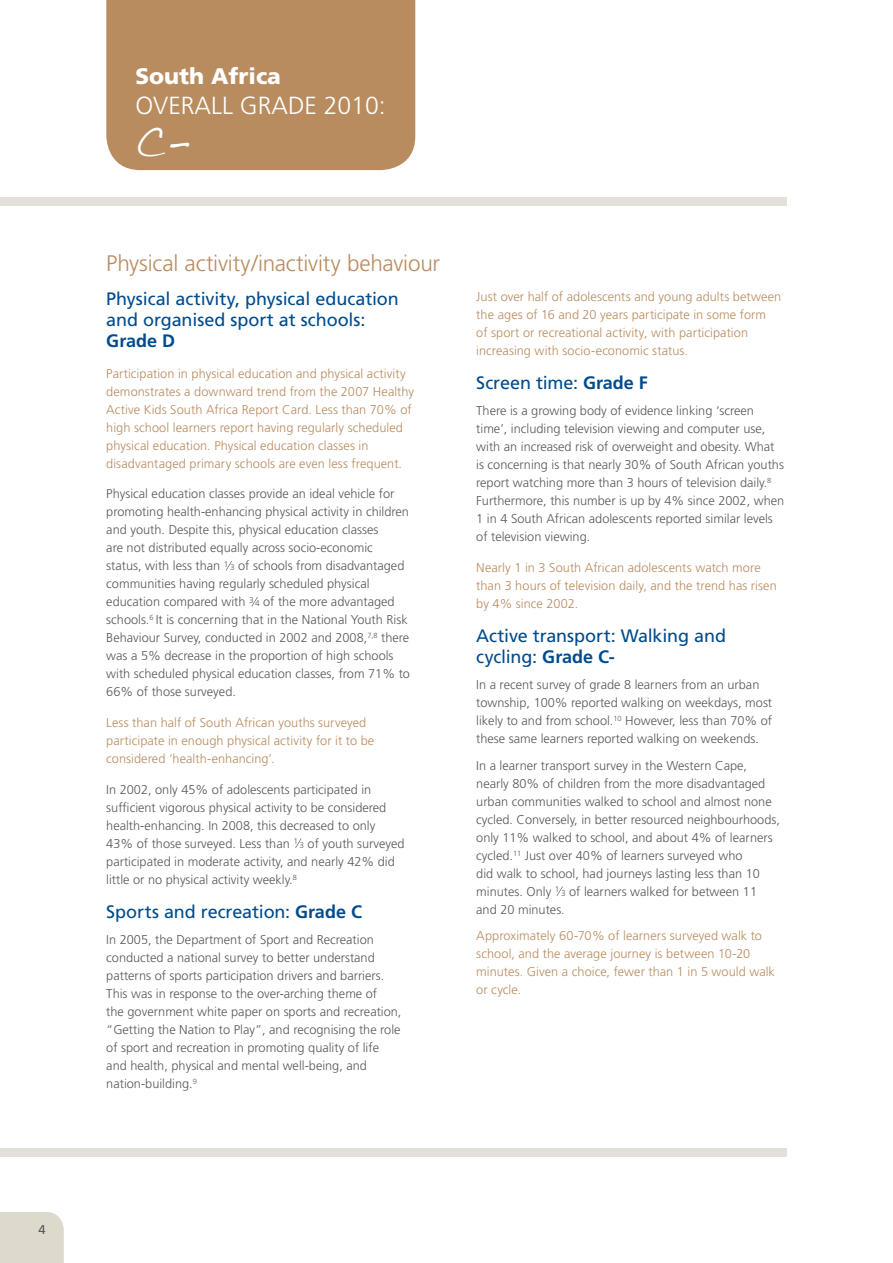
<style>
.page{position:relative;width:893px;height:1263px;background:#fff}
.page>*{position:absolute;margin:0;border:0;box-sizing:border-box;transform-origin:0 0}
.t1{font:43.5px "Handwriting Dakota";color:#fff}
.t2{font:300 24.75px "Frutiger";color:#fff}
.t3{font:300 22.5px "Frutiger";letter-spacing:-.01em;color:#b98c60}
.t4{font:900 22.5px "Frutiger";color:#fff}
.t5{font:18px/21px "Frutiger";letter-spacing:-.005em;color:#004b8d}
.t6{font:700 18px "Frutiger";color:#004b8d}
.t7{font:300 12.75px/18px "Frutiger";color:#58595b}
.t8{font:300 12.75px/18px "Frutiger";letter-spacing:.005em;color:#b98c60}
.t9{font:12.75px "Frutiger";color:#58595b}
.s1{font-size:8.25px}
.s2{font-weight:700}
</style>
<div class="page">
<div style="left:0;top:198px;width:787px;height:8px;background:#e3e0d9"></div>
<div style="left:0;top:1148px;width:787px;height:9px;background:#e3e0d9"></div>
<div style="left:0;top:1212px;width:64px;height:51px;background:#ddd9cd"></div>
<svg style="left:226px;top:561px;width:6px;height:9px"></svg>
<svg style="left:252px;top:597px;width:6px;height:9px"></svg>
<svg style="left:295px;top:838px;width:6px;height:10px"></svg>
<svg style="left:557px;top:886px;width:6px;height:10px"></svg>
<div style="left:106px;top:0;width:309px;height:170px;background:#b98c60"></div>
<p class="t9" style="left:39px;top:1222px;width:9px">4</p>
<h3 class="t4" style="left:135px;top:62px;width:147px">South Africa</h3>
<h2 class="t2" style="left:135px;top:91px;width:252px">OVERALL GRADE 2010:</h2>
<h1 class="t1" style="left:134px;top:116px;width:56px">C-</h1>
<h3 class="t3" style="left:106px;top:250px;width:335px">Physical activity/inactivity behaviour</h3>
<h3 class="t5" style="left:106px;top:288px;width:294px">Physical activity, physical education and organised sport at schools:</h3>
<h3 class="t6" style="left:106px;top:330px;width:70px">Grade D</h3>
<p class="t8" style="left:106px;top:364px;width:309px">Participation in physical education and physical activity demonstrates a downward trend from the 2007 Healthy Active Kids South Africa Report Card. Less than 70% of high school learners report having regularly scheduled physical education. Physical education classes in disadvantaged primary schools are even less frequent.</p>
<p class="t7" style="left:106px;top:485px;width:305px">Physical education classes provide an ideal vehicle for promoting health-enhancing physical activity in children and youth. Despite this, physical education classes<br>are not distributed equally across socio-economic status, with less than <sup>1</sup> <span class="s1">3</span> of schools from disadvantaged communities having regularly scheduled physical education compared with <sup>3</sup> <span class="s1">4</span> of the more advantaged schools.<sup>6</sup> It is concerning that in the National Youth Risk Behaviour Survey, conducted in 2002 and 2008,<sup>7,8</sup> there was a 5% decrease in the proportion of high schools with scheduled physical education classes, from 71% to 66% of those surveyed.</p>
<p class="t8" style="left:106px;top:714px;width:269px">Less than half of South African youths surveyed participate in enough physical activity for it to be considered ‘health-enhancing’.</p>
<p class="t7" style="left:106px;top:780px;width:300px">In 2002, only 45% of adolescents participated in sufficient vigorous physical activity to be considered health-enhancing. In 2008, this decreased to only 43% of those surveyed. Less than <sup>1</sup> <span class="s1">3</span> of youth surveyed participated in moderate activity, and nearly 42% did little or no physical activity weekly.<sup>8</sup></p>
<h3 class="t5" style="left:106px;top:901px;width:257px">Sports and recreation: <span class="s2">Grade C</span></h3>
<p class="t7" style="left:106px;top:931px;width:297px">In 2005, the Department of Sport and Recreation conducted a national survey to better understand patterns of sports participation drivers and barriers.<br>This was in response to the over-arching theme of<br>the government white paper on sports and recreation, “Getting the Nation to Play”, and recognising the role of sport and recreation in promoting quality of life and health, physical and mental well-being, and nation-building.<sup>9</sup></p>
<p class="t8" style="left:476px;top:287px;width:307px">Just over half of adolescents and young adults between the ages of 16 and 20 years participate in some form<br>of sport or recreational activity, with participation increasing with socio-economic status.</p>
<h3 class="t5" style="left:476px;top:372px;width:173px">Screen time: <span class="s2">Grade F</span></h3>
<p class="t7" style="left:476px;top:402px;width:309px">There is a growing body of evidence linking ‘screen time’, including television viewing and computer use, with an increased risk of overweight and obesity. What is concerning is that nearly 30% of South African youths report watching more than 3 hours of television daily.<sup>8<br></sup>Furthermore, this number is up by 4% since 2002, when 1 in 4 South African adolescents reported similar levels of television viewing.</p>
<p class="t8" style="left:476px;top:558px;width:302px">Nearly 1 in 3 South African adolescents watch more than 3 hours of television daily, and the trend has risen by 4% since 2002.</p>
<h3 class="t5" style="left:476px;top:625px;width:251px">Active transport: Walking and cycling: <span class="s2">Grade C-</span></h3>
<p class="t7" style="left:476px;top:676px;width:297px">In a recent survey of grade 8 learners from an urban township, 100% reported walking on weekdays, most likely to and from school.<sup>10</sup> However, less than 70% of these same learners reported walking on weekends.</p>
<p class="t7" style="left:476px;top:756px;width:305px">In a learner transport survey in the Western Cape, nearly 80% of children from the more disadvantaged urban communities walked to school and almost none cycled. Conversely, in better resourced neighbourhoods, only 11% walked to school, and about 4% of learners cycled.<sup>11</sup> Just over 40% of learners surveyed who<br>did walk to school, had journeys lasting less than 10 minutes. Only <sup>1</sup> <span class="s1">3</span> of learners walked for between 11 and 20 minutes.</p>
<p class="t8" style="left:476px;top:927px;width:300px">Approximately 60-70% of learners surveyed walk to school, and the average journey is between 10-20 minutes. Given a choice, fewer than 1 in 5 would walk or cycle.</p>
</div>
